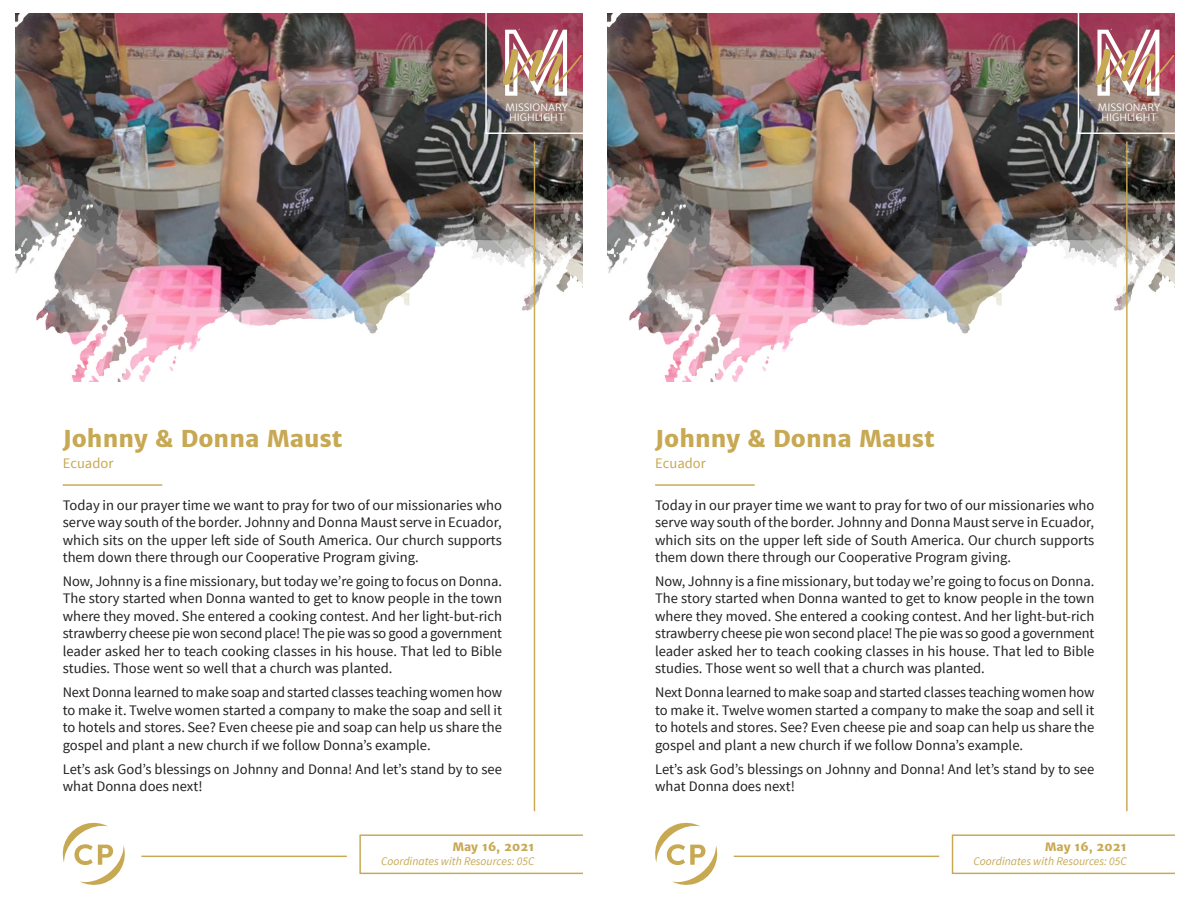
<style>
.page{position:relative;width:1188px;height:918px;background:#fff}
.page>*{position:absolute;margin:0;border:0;box-sizing:border-box;transform-origin:0 0}
.t1{font:100.35px "Continuo";color:#fff}
.t2{font:800 23.25px "Merriweather Sans";color:#c7a853}
.t3{font:14.55px/17.4px "Source Sans Pro";color:#231f20;text-align:justify}
.t4{font:14.55px "Source Sans Pro";color:#c7a853}
.t5{font:italic 11.7px "Source Sans Pro";color:#c7a853}
.t6{font:800 11.7px "Merriweather Sans";color:#c7a853}
.t7{font:300 10.2px/10.2px "Merriweather Sans";color:#fff;text-align:center}
</style>
<div class="page">
<img style="left:608px;top:14px;width:566px;height:861px">
<svg style="left:652px;top:822px;width:69px;height:63px"></svg>
<hr style="left:655px;top:484px;width:100px;height:2px;background:#c7a853">
<svg style="left:952px;top:834px;width:222px;height:40px"></svg>
<img style="left:1078px;top:14px;width:96px;height:120px">
<hr style="left:1126px;top:141px;width:2px;height:670px;background:#c7a853">
<hr style="left:734px;top:856px;width:205px;height:1px;background:#c7a853">
<img style="left:15px;top:14px;width:567px;height:861px">
<svg style="left:59px;top:822px;width:69px;height:63px"></svg>
<hr style="left:63px;top:484px;width:99px;height:2px;background:#c7a853">
<svg style="left:359px;top:834px;width:223px;height:40px"></svg>
<img style="left:485px;top:14px;width:97px;height:120px">
<hr style="left:534px;top:141px;width:1px;height:670px;background:#c7a853">
<hr style="left:141px;top:856px;width:206px;height:1px;background:#c7a853">
<h1 class="t1" style="left:497px;top:13px;width:79px">M</h1>
<p class="t7" style="left:505px;top:102px;width:64px">MISSIONARY<br>HIGHLIGHT</p>
<h1 class="t1" style="left:1090px;top:13px;width:79px">M</h1>
<p class="t7" style="left:1098px;top:102px;width:64px">MISSIONARY<br>HIGHLIGHT</p>
<h2 class="t2" style="left:63px;top:424px;width:281px">Johnny &amp; Donna Maust</h2>
<h2 class="t2" style="left:655px;top:424px;width:281px">Johnny &amp; Donna Maust</h2>
<p class="t4" style="left:63px;top:454px;width:52px">Ecuador</p>
<p class="t4" style="left:655px;top:454px;width:52px">Ecuador</p>
<p class="t3" style="left:63px;top:496px;width:441px">Today in our prayer time we want to pray for two of our missionaries who serve way south of the border. Johnny and Donna Maust serve in Ecuador, which sits on the upper left side of South America. Our church supports them down there through our Cooperative Program giving.</p>
<p class="t3" style="left:63px;top:573px;width:441px">Now, Johnny is a fine missionary, but today we’re going to focus on Donna.<br>The story started when Donna wanted to get to know people in the town where they moved. She entered a cooking contest. And her light-but-rich strawberry cheese pie won second place! The pie was so good a government leader asked her to teach cooking classes in his house. That led to Bible studies. Those went so well that a church was planted.</p>
<p class="t3" style="left:63px;top:684px;width:441px">Next Donna learned to make soap and started classes teaching women how to make it. Twelve women started a company to make the soap and sell it to hotels and stores. See? Even cheese pie and soap can help us share the gospel and plant a new church if we follow Donna’s example.</p>
<p class="t3" style="left:63px;top:761px;width:441px">Let’s ask God’s blessings on Johnny and Donna! And let’s stand by to see what Donna does next!</p>
<p class="t3" style="left:655px;top:496px;width:441px">Today in our prayer time we want to pray for two of our missionaries who serve way south of the border. Johnny and Donna Maust serve in Ecuador, which sits on the upper left side of South America. Our church supports them down there through our Cooperative Program giving.</p>
<p class="t3" style="left:655px;top:573px;width:441px">Now, Johnny is a fine missionary, but today we’re going to focus on Donna.<br>The story started when Donna wanted to get to know people in the town where they moved. She entered a cooking contest. And her light-but-rich strawberry cheese pie won second place! The pie was so good a government leader asked her to teach cooking classes in his house. That led to Bible studies. Those went so well that a church was planted.</p>
<p class="t3" style="left:655px;top:684px;width:441px">Next Donna learned to make soap and started classes teaching women how to make it. Twelve women started a company to make the soap and sell it to hotels and stores. See? Even cheese pie and soap can help us share the gospel and plant a new church if we follow Donna’s example.</p>
<p class="t3" style="left:655px;top:761px;width:441px">Let’s ask God’s blessings on Johnny and Donna! And let’s stand by to see what Donna does next!</p>
<p class="t6" style="left:453px;top:839px;width:83px">May 16, 2021</p>
<p class="t5" style="left:381px;top:854px;width:155px">Coordinates with Resources: 05C</p>
<p class="t6" style="left:1045px;top:839px;width:83px">May 16, 2021</p>
<p class="t5" style="left:974px;top:854px;width:155px">Coordinates with Resources: 05C</p>
</div>
